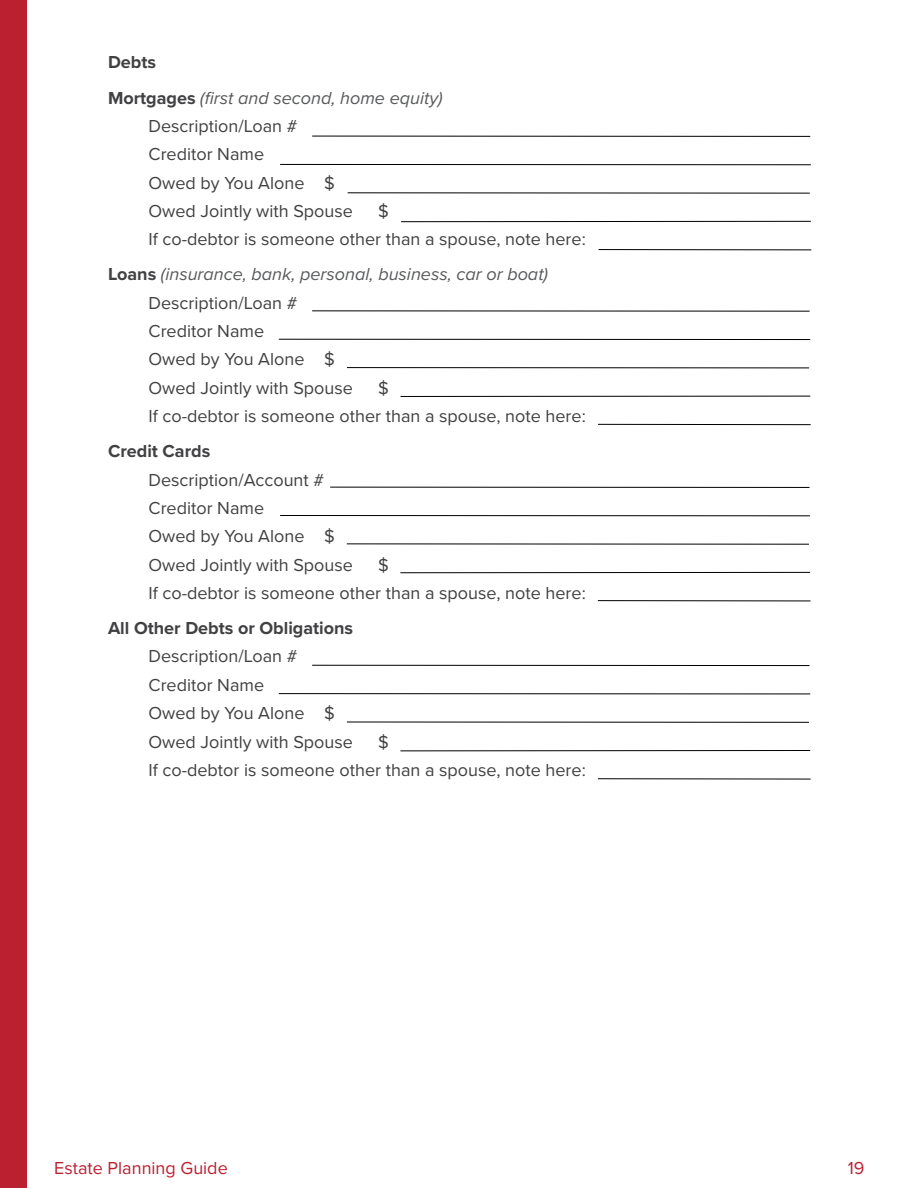
<style>
.page{position:relative;width:918px;height:1188px;background:#fff}
.page>*{position:absolute;margin:0;border:0;box-sizing:border-box;transform-origin:0 0}
.t1{font:18px/28.3px "Proxima Nova";color:#414042}
.t2{font:italic 18px/35.1px "Proxima Nova";color:#58595b}
.t3{font:700 18px "Proxima Nova";color:#414042}
.t4{font:18px "Proxima Nova";color:#bb2031}
.s1{font-weight:700;font-style:normal;color:#414042}
.s2{font-weight:700}
.s3{font-style:italic;color:#58595b}
</style>
<div class="page">
<div style="left:0;top:0;width:27px;height:1188px;background:#bb2031"></div>
<hr style="left:280px;top:164px;width:531px;height:1px;background:#000">
<hr style="left:348px;top:192px;width:462px;height:2px;background:#000">
<hr style="left:401px;top:221px;width:410px;height:1px;background:#000">
<hr style="left:599px;top:249px;width:212px;height:1px;background:#000">
<hr style="left:312px;top:136px;width:498px;height:1px;background:#000">
<hr style="left:279px;top:339px;width:531px;height:1px;background:#000">
<hr style="left:347px;top:367px;width:462px;height:1px;background:#000">
<hr style="left:401px;top:396px;width:409px;height:1px;background:#000">
<hr style="left:598px;top:424px;width:213px;height:1px;background:#000">
<hr style="left:312px;top:310px;width:498px;height:2px;background:#000">
<hr style="left:280px;top:515px;width:530px;height:1px;background:#000">
<hr style="left:347px;top:543px;width:462px;height:2px;background:#000">
<hr style="left:400px;top:572px;width:410px;height:1px;background:#000">
<hr style="left:598px;top:600px;width:213px;height:1px;background:#000">
<hr style="left:330px;top:487px;width:480px;height:1px;background:#000">
<hr style="left:279px;top:693px;width:531px;height:1px;background:#000">
<hr style="left:347px;top:722px;width:462px;height:1px;background:#000">
<hr style="left:400px;top:750px;width:410px;height:1px;background:#000">
<hr style="left:598px;top:778px;width:213px;height:1px;background:#000">
<hr style="left:312px;top:665px;width:498px;height:1px;background:#000">
<p class="t2" style="left:108px;top:45px;width:336px"><span class="s1">Debts<br>Mortgages</span> (first and second, home equity)</p>
<p class="t1" style="left:148px;top:112px;width:206px">Description/Loan #<br>Creditor Name<br>Owed by You Alone $<br>Owed Jointly with Spouse</p>
<p class="t1" style="left:148px;top:197px;width:439px;text-indent:230px">$<br>If co-debtor is someone other than a spouse, note here:</p>
<p class="t1" style="left:148px;top:261px;width:401px;text-indent:-40px"><span class="s2">Loans</span> <span class="s3">(insurance, bank, personal, business, car or boat)<br></span>Description/Loan #<br>Creditor Name<br>Owed by You Alone $<br>Owed Jointly with Spouse</p>
<p class="t1" style="left:148px;top:374px;width:439px;text-indent:230px">$<br>If co-debtor is someone other than a spouse, note here:</p>
<p class="t3" style="left:108px;top:441px;width:104px">Credit Cards</p>
<p class="t1" style="left:148px;top:466px;width:206px">Description/Account #<br>Creditor Name<br>Owed by You Alone $<br>Owed Jointly with Spouse</p>
<p class="t1" style="left:148px;top:551px;width:439px;text-indent:230px">$<br>If co-debtor is someone other than a spouse, note here:</p>
<p class="t3" style="left:108px;top:617px;width:247px">All Other Debts or Obligations</p>
<p class="t1" style="left:148px;top:643px;width:206px">Description/Loan #<br>Creditor Name<br>Owed by You Alone $<br>Owed Jointly with Spouse</p>
<p class="t1" style="left:148px;top:728px;width:439px;text-indent:230px">$<br>If co-debtor is someone other than a spouse, note here:</p>
<p class="t4" style="left:54px;top:1157px;width:175px">Estate Planning Guide</p>
<p class="t4" style="left:848px;top:1157px;width:18px">19</p>
</div>
